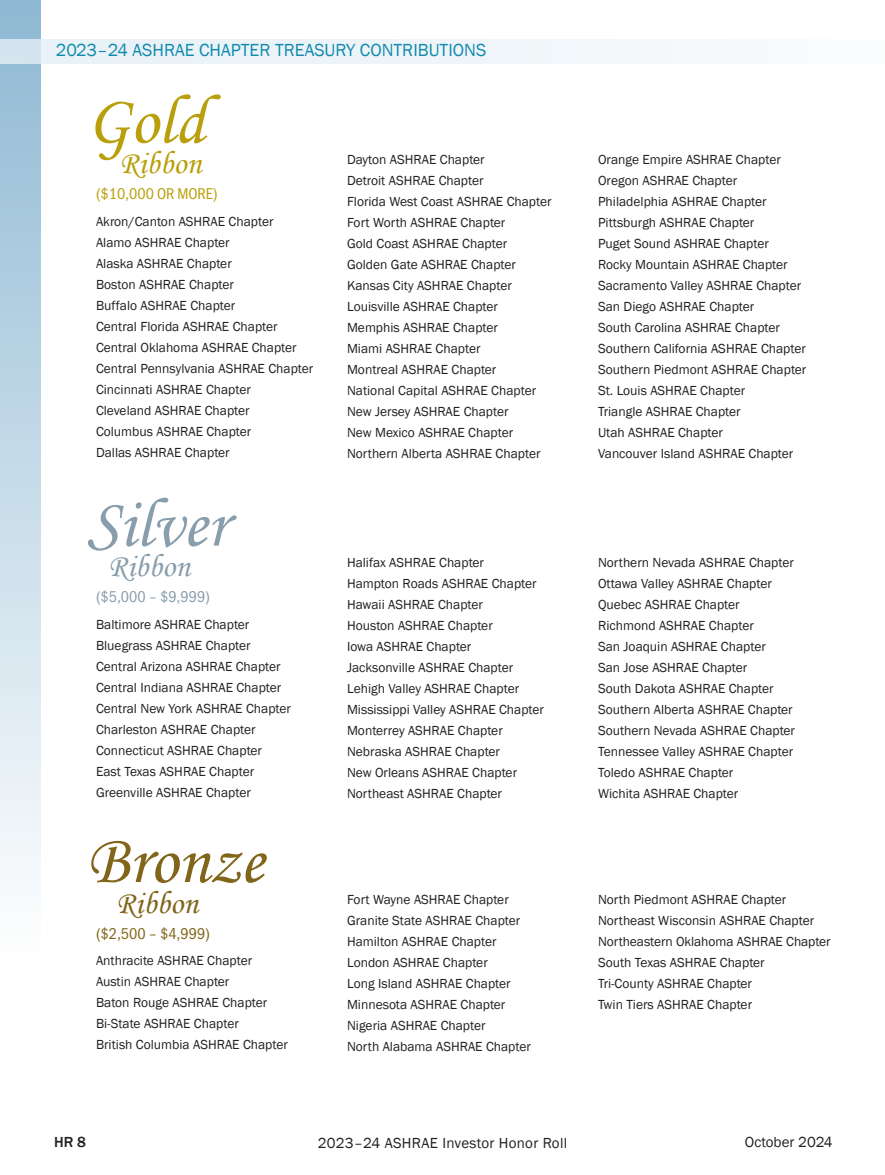
<style>
.page{position:relative;width:885px;height:1175px;background:#fff}
.page>*{position:absolute;margin:0;border:0;box-sizing:border-box;transform-origin:0 0}
.Region2{font:69.6px "Monotype Corsiva";color:#889ead}
.Region2-2{font:69.6px "Monotype Corsiva";color:#81651a}
.Region2-3{font:69.6px "Monotype Corsiva";color:#b99f0b}
.Region2-4{font:32.4px "Monotype Corsiva";color:#b99f0b}
.Region2-5{font:32.4px "Monotype Corsiva";color:#889ead}
.Region2-6{font:32.4px "Monotype Corsiva";color:#81651a}
.t1{font:18px "Franklin Gothic";color:#118ab0}
.Region2-7{font:16.2px "Franklin Gothic URW Cond";color:#b99f0b}
.Region2-8{font:16.2px "Franklin Gothic URW Cond";color:#889ead}
.Region2-9{font:16.2px "Franklin Gothic URW Cond";color:#81651a}
.t2{font:15px "Franklin Gothic";letter-spacing:.02em;color:#231f20}
.t3{font:15px "Franklin Gothic";color:#231f20}
.t4{font:500 15px "Franklin Gothic";color:#231f20}
.Body{font:13.5px "Franklin Gothic";color:#231f20}
</style>
<div class="page">
<div style="left:0;top:0;width:41px;height:954px;background:linear-gradient(to bottom,#8eb8d3,#fdfefe)"></div>
<div style="left:0;top:39px;width:678px;height:24px;background:#ecf4f8"></div>
<p class="t1" style="left:56px;top:39px;width:431px">2023–24 ASHRAE CHAPTER TREASURY CONTRIBUTIONS</p>
<p class="Region2-3" style="left:87px;top:79px;width:120px">Gold</p>
<p class="Region2-4" style="left:119px;top:143px;width:84px">Ribbon</p>
<p class="Region2-7" style="left:96px;top:182px;width:122px">($10,000 OR MORE)</p>
<p class="Body" style="left:96px;top:213px;width:179px">Akron/Canton ASHRAE Chapter</p>
<p class="Body" style="left:96px;top:234px;width:135px">Alamo ASHRAE Chapter</p>
<p class="Body" style="left:96px;top:255px;width:137px">Alaska ASHRAE Chapter</p>
<p class="Body" style="left:96px;top:276px;width:139px">Boston ASHRAE Chapter</p>
<p class="Body" style="left:96px;top:297px;width:141px">Buffalo ASHRAE Chapter</p>
<p class="Body" style="left:96px;top:318px;width:183px">Central Florida ASHRAE Chapter</p>
<p class="Body" style="left:96px;top:339px;width:202px">Central Oklahoma ASHRAE Chapter</p>
<p class="Body" style="left:96px;top:360px;width:219px">Central Pennsylvania ASHRAE Chapter</p>
<p class="Body" style="left:96px;top:381px;width:156px">Cincinnati ASHRAE Chapter</p>
<p class="Body" style="left:96px;top:402px;width:155px">Cleveland ASHRAE Chapter</p>
<p class="Body" style="left:96px;top:423px;width:157px">Columbus ASHRAE Chapter</p>
<p class="Body" style="left:96px;top:444px;width:135px">Dallas ASHRAE Chapter</p>
<p class="Region2" style="left:87px;top:482px;width:142px">Silver</p>
<p class="Region2-5" style="left:108px;top:547px;width:84px">Ribbon</p>
<p class="Region2-8" style="left:96px;top:585px;width:115px">($5,000 – $9,999)</p>
<p class="Body" style="left:96px;top:616px;width:155px">Baltimore ASHRAE Chapter</p>
<p class="Body" style="left:96px;top:637px;width:156px">Bluegrass ASHRAE Chapter</p>
<p class="Body" style="left:96px;top:658px;width:186px">Central Arizona ASHRAE Chapter</p>
<p class="Body" style="left:96px;top:679px;width:187px">Central Indiana ASHRAE Chapter</p>
<p class="Body" style="left:96px;top:700px;width:196px">Central New York ASHRAE Chapter</p>
<p class="Body" style="left:96px;top:721px;width:161px">Charleston ASHRAE Chapter</p>
<p class="Body" style="left:96px;top:742px;width:167px">Connecticut ASHRAE Chapter</p>
<p class="Body" style="left:96px;top:763px;width:160px">East Texas ASHRAE Chapter</p>
<p class="Body" style="left:96px;top:784px;width:156px">Greenville ASHRAE Chapter</p>
<p class="Region2-2" style="left:87px;top:818px;width:178px">Bronze</p>
<p class="Region2-6" style="left:116px;top:883px;width:84px">Ribbon</p>
<p class="Region2-9" style="left:96px;top:921px;width:115px">($2,500 – $4,999)</p>
<p class="Body" style="left:96px;top:952px;width:158px">Anthracite ASHRAE Chapter</p>
<p class="Body" style="left:96px;top:973px;width:135px">Austin ASHRAE Chapter</p>
<p class="Body" style="left:96px;top:994px;width:173px">Baton Rouge ASHRAE Chapter</p>
<p class="Body" style="left:96px;top:1015px;width:144px">Bi-State ASHRAE Chapter</p>
<p class="Body" style="left:96px;top:1036px;width:193px">British Columbia ASHRAE Chapter</p>
<p class="Body" style="left:347px;top:151px;width:139px">Dayton ASHRAE Chapter</p>
<p class="Body" style="left:347px;top:172px;width:138px">Detroit ASHRAE Chapter</p>
<p class="Body" style="left:347px;top:193px;width:206px">Florida West Coast ASHRAE Chapter</p>
<p class="Body" style="left:347px;top:214px;width:160px">Fort Worth ASHRAE Chapter</p>
<p class="Body" style="left:347px;top:235px;width:161px">Gold Coast ASHRAE Chapter</p>
<p class="Body" style="left:347px;top:256px;width:170px">Golden Gate ASHRAE Chapter</p>
<p class="Body" style="left:347px;top:277px;width:166px">Kansas City ASHRAE Chapter</p>
<p class="Body" style="left:347px;top:298px;width:152px">Louisville ASHRAE Chapter</p>
<p class="Body" style="left:347px;top:319px;width:152px">Memphis ASHRAE Chapter</p>
<p class="Body" style="left:347px;top:340px;width:135px">Miami ASHRAE Chapter</p>
<p class="Body" style="left:347px;top:361px;width:151px">Montreal ASHRAE Chapter</p>
<p class="Body" style="left:347px;top:382px;width:190px">National Capital ASHRAE Chapter</p>
<p class="Body" style="left:347px;top:403px;width:163px">New Jersey ASHRAE Chapter</p>
<p class="Body" style="left:347px;top:424px;width:167px">New Mexico ASHRAE Chapter</p>
<p class="Body" style="left:347px;top:445px;width:195px">Northern Alberta ASHRAE Chapter</p>
<p class="Body" style="left:347px;top:554px;width:138px">Halifax ASHRAE Chapter</p>
<p class="Body" style="left:347px;top:575px;width:191px">Hampton Roads ASHRAE Chapter</p>
<p class="Body" style="left:347px;top:596px;width:137px">Hawaii ASHRAE Chapter</p>
<p class="Body" style="left:347px;top:617px;width:147px">Houston ASHRAE Chapter</p>
<p class="Body" style="left:347px;top:638px;width:126px">Iowa ASHRAE Chapter</p>
<p class="Body" style="left:347px;top:659px;width:168px">Jacksonville ASHRAE Chapter</p>
<p class="Body" style="left:347px;top:680px;width:173px">Lehigh Valley ASHRAE Chapter</p>
<p class="Body" style="left:347px;top:701px;width:198px">Mississippi Valley ASHRAE Chapter</p>
<p class="Body" style="left:347px;top:722px;width:157px">Monterrey ASHRAE Chapter</p>
<p class="Body" style="left:347px;top:743px;width:154px">Nebraska ASHRAE Chapter</p>
<p class="Body" style="left:347px;top:764px;width:171px">New Orleans ASHRAE Chapter</p>
<p class="Body" style="left:347px;top:785px;width:156px">Northeast ASHRAE Chapter</p>
<p class="Body" style="left:347px;top:890px;width:163px">Fort Wayne ASHRAE Chapter</p>
<p class="Body" style="left:347px;top:911px;width:175px">Granite State ASHRAE Chapter</p>
<p class="Body" style="left:347px;top:932px;width:151px">Hamilton ASHRAE Chapter</p>
<p class="Body" style="left:347px;top:953px;width:142px">London ASHRAE Chapter</p>
<p class="Body" style="left:347px;top:974px;width:165px">Long Island ASHRAE Chapter</p>
<p class="Body" style="left:347px;top:995px;width:160px">Minnesota ASHRAE Chapter</p>
<p class="Body" style="left:347px;top:1016px;width:140px">Nigeria ASHRAE Chapter</p>
<p class="Body" style="left:347px;top:1037px;width:185px">North Alabama ASHRAE Chapter</p>
<p class="Body" style="left:598px;top:151px;width:184px">Orange Empire ASHRAE Chapter</p>
<p class="Body" style="left:598px;top:172px;width:141px">Oregon ASHRAE Chapter</p>
<p class="Body" style="left:598px;top:193px;width:170px">Philadelphia ASHRAE Chapter</p>
<p class="Body" style="left:598px;top:214px;width:158px">Pittsburgh ASHRAE Chapter</p>
<p class="Body" style="left:598px;top:235px;width:172px">Puget Sound ASHRAE Chapter</p>
<p class="Body" style="left:598px;top:256px;width:191px">Rocky Mountain ASHRAE Chapter</p>
<p class="Body" style="left:598px;top:277px;width:205px">Sacramento Valley ASHRAE Chapter</p>
<p class="Body" style="left:598px;top:298px;width:158px">San Diego ASHRAE Chapter</p>
<p class="Body" style="left:598px;top:319px;width:183px">South Carolina ASHRAE Chapter</p>
<p class="Body" style="left:598px;top:340px;width:209px">Southern California ASHRAE Chapter</p>
<p class="Body" style="left:598px;top:361px;width:210px">Southern Piedmont ASHRAE Chapter</p>
<p class="Body" style="left:598px;top:382px;width:148px">St. Louis ASHRAE Chapter</p>
<p class="Body" style="left:598px;top:403px;width:144px">Triangle ASHRAE Chapter</p>
<p class="Body" style="left:598px;top:424px;width:126px">Utah ASHRAE Chapter</p>
<p class="Body" style="left:598px;top:445px;width:197px">Vancouver Island ASHRAE Chapter</p>
<p class="Body" style="left:598px;top:554px;width:197px">Northern Nevada ASHRAE Chapter</p>
<p class="Body" style="left:598px;top:575px;width:175px">Ottawa Valley ASHRAE Chapter</p>
<p class="Body" style="left:598px;top:596px;width:143px">Quebec ASHRAE Chapter</p>
<p class="Body" style="left:598px;top:617px;width:157px">Richmond ASHRAE Chapter</p>
<p class="Body" style="left:598px;top:638px;width:169px">San Joaquin ASHRAE Chapter</p>
<p class="Body" style="left:598px;top:659px;width:150px">San Jose ASHRAE Chapter</p>
<p class="Body" style="left:598px;top:680px;width:177px">South Dakota ASHRAE Chapter</p>
<p class="Body" style="left:598px;top:701px;width:196px">Southern Alberta ASHRAE Chapter</p>
<p class="Body" style="left:598px;top:722px;width:198px">Southern Nevada ASHRAE Chapter</p>
<p class="Body" style="left:598px;top:743px;width:196px">Tennessee Valley ASHRAE Chapter</p>
<p class="Body" style="left:598px;top:764px;width:137px">Toledo ASHRAE Chapter</p>
<p class="Body" style="left:598px;top:785px;width:142px">Wichita ASHRAE Chapter</p>
<p class="Body" style="left:598px;top:890px;width:190px">North Piedmont ASHRAE Chapter</p>
<p class="Body" style="left:598px;top:911px;width:217px">Northeast Wisconsin ASHRAE Chapter</p>
<p class="Body" style="left:598px;top:932px;width:234px">Northeastern Oklahoma ASHRAE Chapter</p>
<p class="Body" style="left:598px;top:953px;width:168px">South Texas ASHRAE Chapter</p>
<p class="Body" style="left:598px;top:974px;width:155px">Tri-County ASHRAE Chapter</p>
<p class="Body" style="left:598px;top:995px;width:155px">Twin Tiers ASHRAE Chapter</p>
<p class="t4" style="left:54px;top:1132px;width:33px">HR 8</p>
<p class="t2" style="left:317px;top:1133px;width:251px">2023–24 ASHRAE Investor Honor Roll</p>
<p class="t3" style="left:744px;top:1132px;width:89px">October 2024</p>
</div>
